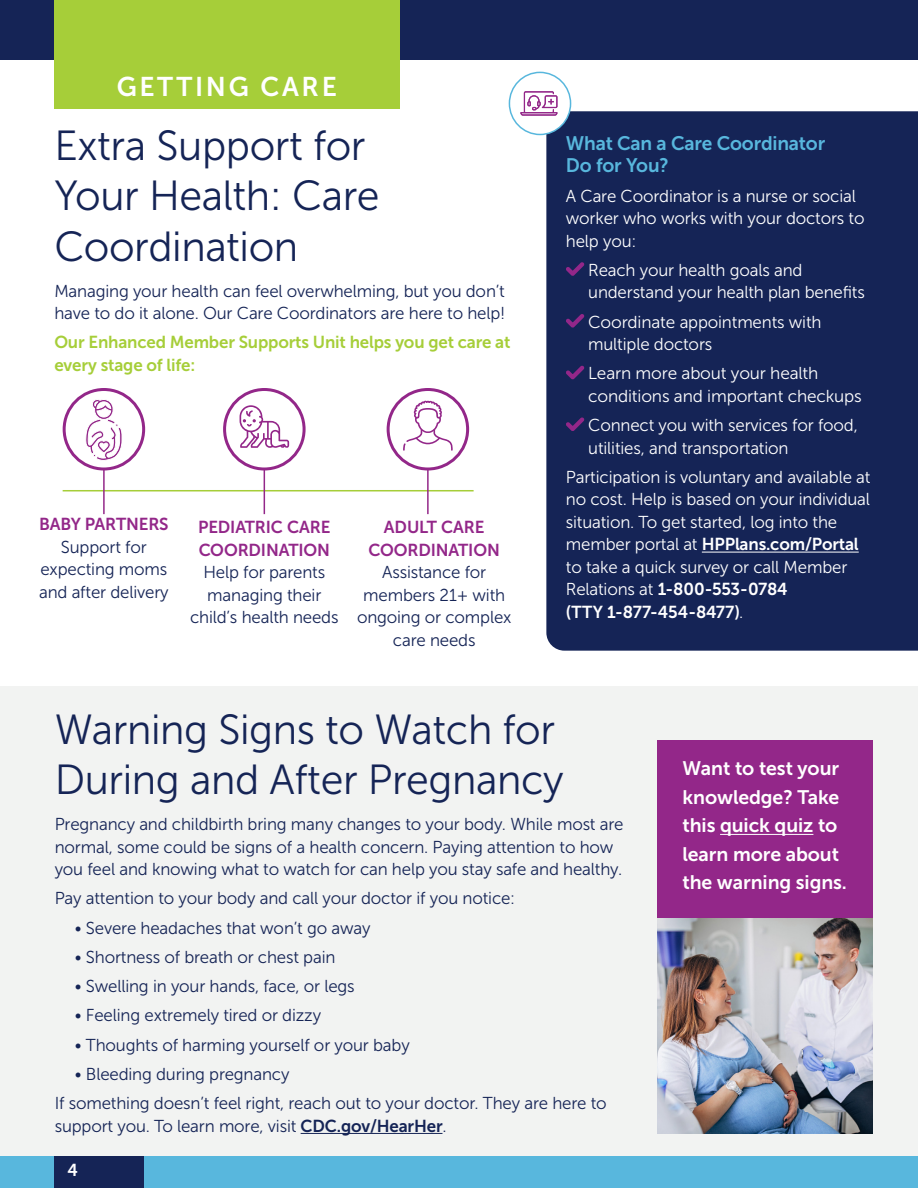
<style>
.page{position:relative;width:918px;height:1188px;background:#fff}
.page>*{position:absolute;margin:0;border:0;box-sizing:border-box;transform-origin:0 0}
.Content_-_Header-H2{font:42px/50.4px "Museo Sans 300";letter-spacing:-.01em;color:#152456}
.Content_-_Section_Headers-H1{font:27px "Museo Sans 700";letter-spacing:.1em;color:#fff}
.Cover_-_Article_Title-P{font:19.5px/28.5px "Museo Sans 700";letter-spacing:-.005em;color:#fff}
.Content_-_Body-P{font:19.5px/22.5px "Museo Sans 700";letter-spacing:-.01em;color:#58b7dd}
.Content_-_Body-P-2{font:17.25px/22.5px "Museo Sans 300";letter-spacing:-.01em;color:#152456}
.Content_-_Body-P-3{font:17.25px/22.5px "Museo Sans 300";letter-spacing:-.01em;color:#fff}
.t1{font:17.25px/22.5px "Museo Sans 700";letter-spacing:-.01em;color:#fff}
.Content_-_Body-P-4{font:17.25px/22.5px "Museo Sans 700";letter-spacing:-.01em;color:#a6ce39}
.Content_-_Body-P-5{font:17.25px/22.5px "Museo Sans 700";letter-spacing:-.01em;color:#932789}
.s1{font-family:"Museo Sans 700";color:#932789}
.s2{font-family:"Museo Sans 300"}
.s3{font-family:"Museo Sans 700"}
</style>
<div class="page">
<div style="left:0;top:0;width:918px;height:60px;background:#152456"></div>
<div style="left:0;top:686px;width:918px;height:469px;background:#f2f3f2"></div>
<div style="left:657px;top:740px;width:216px;height:179px;background:#932789"></div>
<div style="left:546px;top:111px;width:372px;height:540px;background:#152456"></div>
<div style="left:54px;top:0;width:346px;height:109px;background:#a6ce39"></div>
<hr style="left:702px;top:552px;width:157px;height:1px;background:#fff">
<svg style="left:566px;top:262px;width:18px;height:14px"></svg>
<svg style="left:566px;top:314px;width:18px;height:14px"></svg>
<svg style="left:566px;top:366px;width:18px;height:14px"></svg>
<svg style="left:566px;top:417px;width:18px;height:14px"></svg>
<hr style="left:301px;top:1133px;width:141px;height:1px;background:#152456">
<hr style="left:720px;top:834px;width:93px;height:1px;background:#fff">
<hr style="left:63px;top:490px;width:411px;height:1px;background:#a6ce39">
<hr style="left:103px;top:449px;width:2px;height:65px;background:#932789">
<div style="left:64px;top:390px;width:80px;height:79px;background:#fff;border-radius:50%"></div>
<div style="left:63px;top:388px;width:82px;height:83px;border:3px solid #932789;border-radius:50%"></div>
<svg style="left:86px;top:399px;width:36px;height:62px"></svg>
<hr style="left:264px;top:449px;width:1px;height:65px;background:#932789">
<div style="left:225px;top:390px;width:79px;height:79px;background:#fff;border-radius:50%"></div>
<div style="left:223px;top:388px;width:83px;height:83px;border:3px solid #932789;border-radius:50%"></div>
<svg style="left:240px;top:405px;width:49px;height:43px"></svg>
<hr style="left:427px;top:449px;width:2px;height:65px;background:#932789">
<div style="left:388px;top:390px;width:80px;height:79px;background:#fff;border-radius:50%"></div>
<div style="left:387px;top:388px;width:82px;height:83px;border:3px solid #932789;border-radius:50%"></div>
<svg style="left:403px;top:401px;width:50px;height:50px"></svg>
<div style="left:509px;top:72px;width:62px;height:62px;background:#fff;border-radius:50%"></div>
<div style="left:509px;top:72px;width:62px;height:63px;border:2px solid #58b7dd;border-radius:50%"></div>
<svg style="left:520px;top:91px;width:37px;height:25px"></svg>
<img style="left:657px;top:919px;width:216px;height:215px">
<div style="left:0;top:1156px;width:918px;height:32px;background:#58b7dd"></div>
<div style="left:54px;top:1156px;width:90px;height:32px;background:#152456"></div>
<h1 class="Content_-_Section_Headers-H1" style="left:117px;top:72px;width:222px">GETTING CARE</h1>
<h2 class="Content_-_Header-H2" style="left:54px;top:121px;width:327px">Extra Support for<br>Your Health: Care<br>Coordination</h2>
<p class="Content_-_Body-P-2" style="left:54px;top:280px;width:453px">Managing your health can feel overwhelming, but you don’t have to do it alone. Our Care Coordinators are here to help!</p>
<p class="Content_-_Body-P-4" style="left:54px;top:331px;width:458px">Our Enhanced Member Supports Unit helps you get care at every stage of life:</p>
<p class="Content_-_Body-P-2" style="left:39px;top:513px;width:131px;text-align:center"><span class="s1">BABY PARTNERS<br></span>Support for expecting moms and after delivery</p>
<p class="Content_-_Body-P-5" style="left:198px;top:516px;width:134px">PEDIATRIC CARE<br>COORDINATION</p>
<p class="Content_-_Body-P-2" style="left:190px;top:561px;width:150px;text-align:center">Help for parents managing their child’s health needs</p>
<p class="Content_-_Body-P-2" style="left:357px;top:516px;width:156px;text-align:center"><span class="s1">ADULT CARE<br>COORDINATION<br></span>Assistance for members 21+ with ongoing or complex care needs</p>
<p class="Content_-_Body-P" style="left:566px;top:132px;width:261px">What Can a Care Coordinator<br>Do for You?</p>
<p class="Content_-_Body-P-3" style="left:566px;top:185px;width:300px">A Care Coordinator is a nurse or social worker who works with your doctors to help you:</p>
<p class="Content_-_Body-P-3" style="left:588px;top:259px;width:278px">Reach your health goals and understand your health plan benefits</p>
<p class="Content_-_Body-P-3" style="left:588px;top:311px;width:235px">Coordinate appointments with multiple doctors</p>
<p class="Content_-_Body-P-3" style="left:588px;top:362px;width:275px">Learn more about your health conditions and important checkups</p>
<p class="Content_-_Body-P-3" style="left:588px;top:414px;width:271px">Connect you with services for food, utilities, and transportation</p>
<p class="Content_-_Body-P-3" style="left:566px;top:466px;width:306px;text-align:justify">Participation is voluntary and available at no cost. Help is based on your individual situation. To get started, log into the</p>
<p class="t1" style="left:566px;top:533px;width:294px"><span class="s2">member portal at</span> HPPlans.com/Portal</p>
<p class="Content_-_Body-P-3" style="left:566px;top:556px;width:283px">to take a quick survey or call Member</p>
<p class="t1" style="left:566px;top:578px;width:223px"><span class="s2">Relations at</span> 1-800-553-0784 (TTY 1-877-454-8477)<span class="s2">.</span></p>
<h2 class="Content_-_Header-H2" style="left:55px;top:704px;width:511px">Warning Signs to Watch for<br>During and After Pregnancy</h2>
<p class="Content_-_Body-P-2" style="left:55px;top:813px;width:570px">Pregnancy and childbirth bring many changes to your body. While most are normal, some could be signs of a health concern. Paying attention to how you feel and knowing what to watch for can help you stay safe and healthy.</p>
<p class="Content_-_Body-P-2" style="left:55px;top:887px;width:462px">Pay attention to your body and call your doctor if you notice:</p>
<p class="Content_-_Body-P-2" style="left:75px;top:917px;width:297px">• Severe headaches that won’t go away</p>
<p class="Content_-_Body-P-2" style="left:75px;top:946px;width:262px">• Shortness of breath or chest pain</p>
<p class="Content_-_Body-P-2" style="left:75px;top:975px;width:281px">• Swelling in your hands, face, or legs</p>
<p class="Content_-_Body-P-2" style="left:75px;top:1004px;width:248px">• Feeling extremely tired or dizzy</p>
<p class="Content_-_Body-P-2" style="left:75px;top:1034px;width:336px">• Thoughts of harming yourself or your baby</p>
<p class="Content_-_Body-P-2" style="left:75px;top:1063px;width:216px">• Bleeding during pregnancy</p>
<p class="Content_-_Body-P-2" style="left:55px;top:1092px;width:553px">If something doesn’t feel right, reach out to your doctor. They are here to support you. To learn more, visit <span class="s3">CDC.gov/HearHer</span>.</p>
<p class="t1" style="left:68px;top:1159px;width:12px">4</p>
<p class="Cover_-_Article_Title-P" style="left:682px;top:754px;width:166px">Want to test your knowledge? Take this quick quiz to learn more about the warning signs.</p>
</div>
